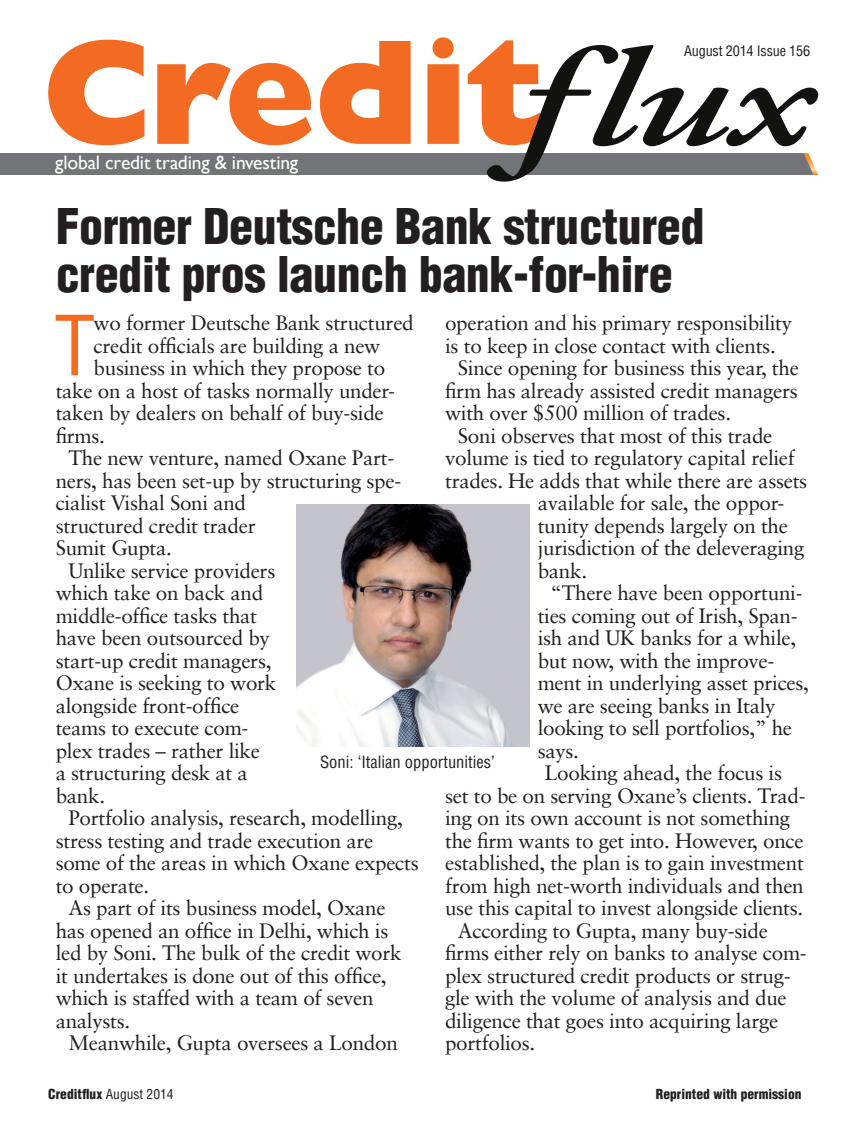
<style>
.page{position:relative;width:864px;height:1127px;background:#fff}
.page>*{position:absolute;margin:0;border:0;box-sizing:border-box;transform-origin:0 0}
.t1{font:condensed 80.7px "Helvetica LT Std";color:#f36c21}
.t2{font:900 condensed 48px/48px "Helvetica LT Std";letter-spacing:-.01em;color:#231f20}
.t3{font:20.7px "Sabon LT";letter-spacing:-.015em;color:#231f20}
.t4{font:19.5px "Gill Sans";letter-spacing:-.01em;color:#fff}
.t5{font:condensed 16.5px "Helvetica LT Std";color:#231f20}
.t6{font:condensed 14.25px "Helvetica LT Std";letter-spacing:-.015em;color:#231f20}
.t7{font:900 condensed 13.5px "Helvetica LT Std";color:#231f20}
.s1{font-weight:400}
</style>
<div class="page">
<div style="left:0;top:153px;width:564px;height:22px;background:#727477"></div>
<svg style="left:48px;top:40px;width:96px;height:105px"></svg>
<svg style="left:157px;top:63px;width:155px;height:82px"></svg>
<svg style="left:320px;top:41px;width:90px;height:103px"></svg>
<svg style="left:427px;top:37px;width:31px;height:107px;background:#f48245"></svg>
<svg style="left:467px;top:40px;width:350px;height:142px"></svg>
<img style="left:296px;top:504px;width:233px;height:242px">
<p class="t4" style="left:55px;top:151px;width:244px">global credit trading &amp; investing</p>
<p class="t6" style="left:684px;top:41px;width:127px">August 2014 Issue 156</p>
<h2 class="t2" style="left:56px;top:202px;width:650px">Former Deutsche Bank structured credit pros launch bank-for-hire</h2>
<h1 class="t1" style="left:54px;top:295px;width:42px">T</h1>
<p class="t3" style="left:94px;top:311px;width:321px">wo former Deutsche Bank structured</p>
<p class="t3" style="left:445px;top:311px;width:348px">operation and his primary responsibility</p>
<p class="t3" style="left:445px;top:333px;width:332px">is to keep in close contact with clients.</p>
<p class="t3" style="left:457px;top:356px;width:342px">Since opening for business this year, the</p>
<p class="t3" style="left:445px;top:378px;width:354px">firm has already assisted credit managers</p>
<p class="t3" style="left:445px;top:401px;width:287px">with over $500 million of trades.</p>
<p class="t3" style="left:457px;top:423px;width:316px">Soni observes that most of this trade</p>
<p class="t3" style="left:445px;top:446px;width:351px">volume is tied to regulatory capital relief</p>
<p class="t3" style="left:445px;top:468px;width:363px">trades. He adds that while there are assets</p>
<p class="t3" style="left:537px;top:491px;width:248px">available for sale, the oppor-</p>
<p class="t3" style="left:537px;top:513px;width:252px">tunity depends largely on the</p>
<p class="t3" style="left:537px;top:536px;width:268px">jurisdiction of the deleveraging</p>
<p class="t3" style="left:537px;top:558px;width:51px">bank.</p>
<p class="t3" style="left:550px;top:581px;width:253px">“There have been opportuni-</p>
<p class="t3" style="left:537px;top:603px;width:261px">ties coming out of Irish, Span-</p>
<p class="t3" style="left:537px;top:626px;width:260px">ish and UK banks for a while,</p>
<p class="t3" style="left:537px;top:648px;width:238px">but now, with the improve-</p>
<p class="t3" style="left:537px;top:671px;width:273px">ment in underlying asset prices,</p>
<p class="t3" style="left:537px;top:693px;width:239px">we are seeing banks in Italy</p>
<p class="t3" style="left:537px;top:716px;width:256px">looking to sell portfolios,” he</p>
<p class="t3" style="left:537px;top:738px;width:43px">says.</p>
<p class="t3" style="left:544px;top:761px;width:238px">Looking ahead, the focus is</p>
<p class="t3" style="left:445px;top:783px;width:362px">set to be on serving Oxane’s clients. Trad-</p>
<p class="t3" style="left:445px;top:806px;width:346px">ing on its own account is not something</p>
<p class="t3" style="left:445px;top:828px;width:360px">the firm wants to get into. However, once</p>
<p class="t3" style="left:445px;top:851px;width:360px">established, the plan is to gain investment</p>
<p class="t3" style="left:445px;top:873px;width:360px">from high net-worth individuals and then</p>
<p class="t3" style="left:445px;top:896px;width:359px">use this capital to invest alongside clients.</p>
<p class="t3" style="left:457px;top:918px;width:311px">According to Gupta, many buy-side</p>
<p class="t3" style="left:445px;top:941px;width:363px">firms either rely on banks to analyse com-</p>
<p class="t3" style="left:445px;top:963px;width:347px">plex structured credit products or strug-</p>
<p class="t3" style="left:445px;top:986px;width:343px">gle with the volume of analysis and due</p>
<p class="t3" style="left:445px;top:1008px;width:334px">diligence that goes into acquiring large</p>
<p class="t3" style="left:445px;top:1031px;width:92px">portfolios.</p>
<p class="t3" style="left:94px;top:333px;width:288px">credit officials are building a new</p>
<p class="t3" style="left:94px;top:356px;width:293px">business in which they propose to</p>
<p class="t3" style="left:56px;top:378px;width:341px">take on a host of tasks normally under-</p>
<p class="t3" style="left:56px;top:401px;width:329px">taken by dealers on behalf of buy-side</p>
<p class="t3" style="left:56px;top:423px;width:51px">firms.</p>
<p class="t3" style="left:68px;top:446px;width:327px">The new venture, named Oxane Part-</p>
<p class="t3" style="left:56px;top:468px;width:347px">ners, has been set-up by structuring spe-</p>
<p class="t3" style="left:56px;top:491px;width:192px">cialist Vishal Soni and</p>
<p class="t3" style="left:56px;top:513px;width:201px">structured credit trader</p>
<p class="t3" style="left:56px;top:536px;width:118px">Sumit Gupta.</p>
<p class="t3" style="left:68px;top:558px;width:208px">Unlike service providers</p>
<p class="t3" style="left:56px;top:581px;width:209px">which take on back and</p>
<p class="t3" style="left:56px;top:603px;width:203px">middle-office tasks that</p>
<p class="t3" style="left:56px;top:626px;width:216px">have been outsourced by</p>
<p class="t3" style="left:56px;top:648px;width:217px">start-up credit managers,</p>
<p class="t3" style="left:56px;top:671px;width:222px">Oxane is seeking to work</p>
<p class="t3" style="left:56px;top:693px;width:185px">alongside front-office</p>
<p class="t3" style="left:56px;top:716px;width:194px">teams to execute com-</p>
<p class="t3" style="left:56px;top:738px;width:206px">plex trades – rather like</p>
<p class="t3" style="left:56px;top:761px;width:194px">a structuring desk at a</p>
<p class="t3" style="left:56px;top:783px;width:51px">bank.</p>
<p class="t3" style="left:68px;top:806px;width:336px">Portfolio analysis, research, modelling,</p>
<p class="t3" style="left:56px;top:828px;width:319px">stress testing and trade execution are</p>
<p class="t3" style="left:56px;top:851px;width:364px">some of the areas in which Oxane expects</p>
<p class="t3" style="left:56px;top:873px;width:95px">to operate.</p>
<p class="t3" style="left:68px;top:896px;width:318px">As part of its business model, Oxane</p>
<p class="t3" style="left:56px;top:918px;width:334px">has opened an office in Delhi, which is</p>
<p class="t3" style="left:56px;top:941px;width:347px">led by Soni. The bulk of the credit work</p>
<p class="t3" style="left:56px;top:963px;width:332px">it undertakes is done out of this office,</p>
<p class="t3" style="left:56px;top:986px;width:319px">which is staffed with a team of seven</p>
<p class="t3" style="left:56px;top:1008px;width:76px">analysts.</p>
<p class="t3" style="left:68px;top:1031px;width:331px">Meanwhile, Gupta oversees a London</p>
<p class="t5" style="left:320px;top:752px;width:176px">Soni: ‘Italian opportunities’</p>
<p class="t7" style="left:48px;top:1085px;width:127px">Creditflux <span class="s1">August 2014</span></p>
<p class="t7" style="left:655px;top:1085px;width:147px">Reprinted with permission</p>
</div>
